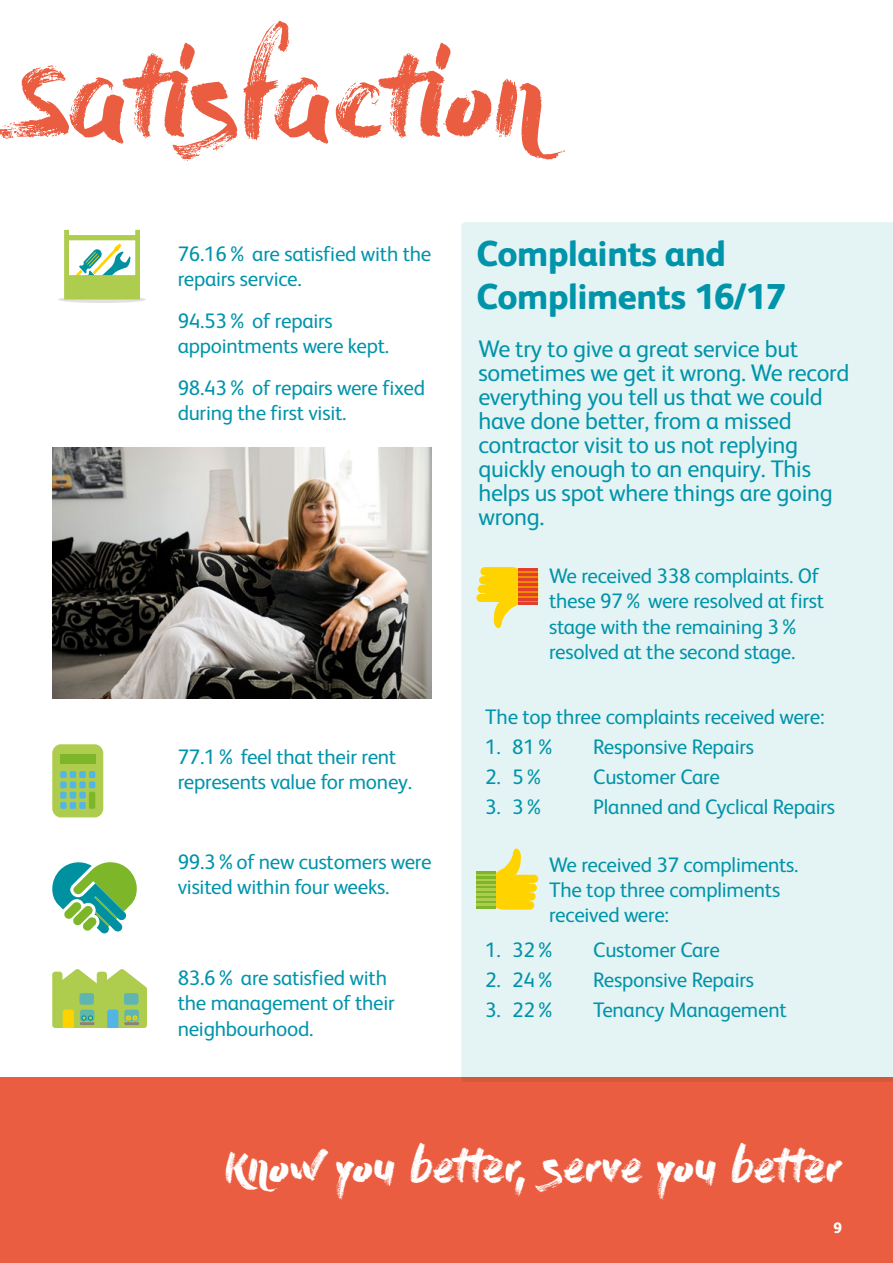
<style>
.page{position:relative;width:893px;height:1263px;background:#fff}
.page>*{position:absolute;margin:0;border:0;box-sizing:border-box;transform-origin:0 0}
.t1{font:108px "Dry Brush";letter-spacing:-.03em;color:#eb5d40}
.t2{font:45px "Dry Brush";letter-spacing:-.03em;color:#fff}
.t3{font:800 36px/43.2px "FS Albert";letter-spacing:-.01em;color:#0094aa}
.t4{font:24px/24px "FS Albert";letter-spacing:-.01em;color:#0094aa}
.t5{font:21px/25.2px "FS Albert";letter-spacing:-.01em;color:#0094aa}
.t6{font:800 15px "FS Albert";color:#fff}
</style>
<div class="page">
<div style="left:461px;top:222px;width:432px;height:855px;background:#e4f3f3"></div>
<div style="left:0;top:1077px;width:893px;height:186px;background:#eb5d40"></div>
<svg style="left:476px;top:847px;width:62px;height:63px"></svg>
<hr style="left:476px;top:871px;width:20px;height:3px;background:#7db729">
<hr style="left:476px;top:874px;width:20px;height:2px;background:#aecc4e">
<hr style="left:476px;top:876px;width:20px;height:3px;background:#7db729">
<hr style="left:476px;top:879px;width:20px;height:2px;background:#aecc4e">
<hr style="left:476px;top:881px;width:20px;height:3px;background:#7db729">
<hr style="left:476px;top:884px;width:20px;height:2px;background:#aecc4e">
<hr style="left:476px;top:886px;width:20px;height:3px;background:#7db729">
<hr style="left:476px;top:889px;width:20px;height:2px;background:#aecc4e">
<hr style="left:476px;top:891px;width:20px;height:2px;background:#7db729">
<hr style="left:476px;top:893px;width:20px;height:3px;background:#aecc4e">
<hr style="left:476px;top:896px;width:20px;height:2px;background:#7db729">
<hr style="left:476px;top:898px;width:20px;height:3px;background:#aecc4e">
<hr style="left:476px;top:901px;width:20px;height:2px;background:#7db729">
<hr style="left:476px;top:903px;width:20px;height:3px;background:#aecc4e">
<hr style="left:476px;top:906px;width:20px;height:2px;background:#7db729">
<svg style="left:476px;top:567px;width:62px;height:62px"></svg>
<hr style="left:519px;top:578px;width:19px;height:3px;background:#e33e2c">
<hr style="left:519px;top:573px;width:19px;height:3px;background:#e33e2c">
<hr style="left:519px;top:568px;width:19px;height:3px;background:#e33e2c">
<svg style="left:58px;top:230px;width:88px;height:73px"></svg>
<svg style="left:52px;top:969px;width:95px;height:59px"></svg>
<div style="left:52px;top:744px;width:51px;height:73px;background:#aecc4e;border-radius:9px"></div>
<div style="left:70px;top:802px;width:6px;height:7px;background:#52b5e6;border-radius:2px"></div>
<svg style="left:70px;top:792px;width:6px;height:6px"></svg>
<div style="left:70px;top:781px;width:6px;height:7px;background:#52b5e6;border-radius:2px"></div>
<div style="left:79px;top:802px;width:7px;height:7px;background:#52b5e6;border-radius:2px"></div>
<div style="left:79px;top:792px;width:7px;height:6px;background:#52b5e6;border-radius:2px"></div>
<div style="left:79px;top:781px;width:7px;height:7px;background:#52b5e6;border-radius:2px"></div>
<div style="left:60px;top:802px;width:7px;height:7px;background:#52b5e6;border-radius:2px"></div>
<div style="left:60px;top:792px;width:7px;height:6px;background:#52b5e6;border-radius:2px"></div>
<div style="left:60px;top:781px;width:7px;height:7px;background:#52b5e6;border-radius:2px"></div>
<div style="left:89px;top:792px;width:6px;height:17px;background:#7db729;border-radius:2px"></div>
<div style="left:89px;top:781px;width:6px;height:7px;background:#52b5e6;border-radius:2px"></div>
<div style="left:70px;top:771px;width:6px;height:7px;background:#52b5e6;border-radius:2px"></div>
<div style="left:79px;top:771px;width:7px;height:7px;background:#52b5e6;border-radius:2px"></div>
<div style="left:60px;top:771px;width:7px;height:7px;background:#52b5e6;border-radius:2px"></div>
<div style="left:89px;top:771px;width:6px;height:7px;background:#52b5e6;border-radius:2px"></div>
<div style="left:60px;top:754px;width:35px;height:9px;background:#7db729"></div>
<svg style="left:52px;top:862px;width:85px;height:72px"></svg>
<img style="left:52px;top:447px;width:380px;height:251px">
<h1 class="t1" style="left:15px;top:36px;width:534px">Satisfaction</h1>
<p class="t5" style="left:178px;top:240px;width:255px">76.16% are satisfied with the repairs service.</p>
<p class="t5" style="left:178px;top:307px;width:213px">94.53% of repairs appointments were kept.</p>
<p class="t5" style="left:178px;top:374px;width:249px">98.43% of repairs were fixed during the first visit.</p>
<p class="t5" style="left:178px;top:743px;width:236px">77.1% feel that their rent represents value for money.</p>
<p class="t5" style="left:178px;top:848px;width:255px">99.3%of new customers were visited within four weeks.</p>
<p class="t5" style="left:178px;top:964px;width:219px">83.6% are satisfied with the management of their neighbourhood.</p>
<h3 class="t3" style="left:476px;top:230px;width:311px">Complaints and<br>Compliments 16/17</h3>
<p class="t4" style="left:478px;top:335px;width:372px">We try to give a great service but sometimes we get it wrong. We record everything you tell us that we could have done better, from a missed contractor visit to us not replying quickly enough to an enquiry. This helps us spot where things are going wrong.</p>
<p class="t5" style="left:549px;top:562px;width:277px">We received 338 complaints. Of these 97% were resolved at first stage with the remaining 3% resolved at the second stage.</p>
<p class="t5" style="left:485px;top:703px;width:341px">The top three complaints received were:</p>
<p class="t5" style="left:485px;top:733px;width:72px">1. 81%</p>
<p class="t5" style="left:593px;top:733px;width:162px">Responsive Repairs</p>
<p class="t5" style="left:485px;top:763px;width:61px">2. 5%</p>
<p class="t5" style="left:593px;top:763px;width:128px">Customer Care</p>
<p class="t5" style="left:485px;top:793px;width:61px">3. 3%</p>
<p class="t5" style="left:593px;top:793px;width:243px">Planned and Cyclical Repairs</p>
<p class="t5" style="left:549px;top:851px;width:251px">We received 37 compliments.<br>The top three compliments received were:</p>
<p class="t5" style="left:485px;top:936px;width:72px">1. 32%</p>
<p class="t5" style="left:593px;top:936px;width:128px">Customer Care</p>
<p class="t5" style="left:485px;top:966px;width:72px">2. 24%</p>
<p class="t5" style="left:593px;top:966px;width:162px">Responsive Repairs</p>
<p class="t5" style="left:485px;top:996px;width:72px">3. 22%</p>
<p class="t5" style="left:593px;top:996px;width:195px">Tenancy Management</p>
<h2 class="t2" style="left:224px;top:1140px;width:621px">Know you better, serve you better</h2>
<p class="t6" style="left:833px;top:1217px;width:10px">9</p>
</div>
